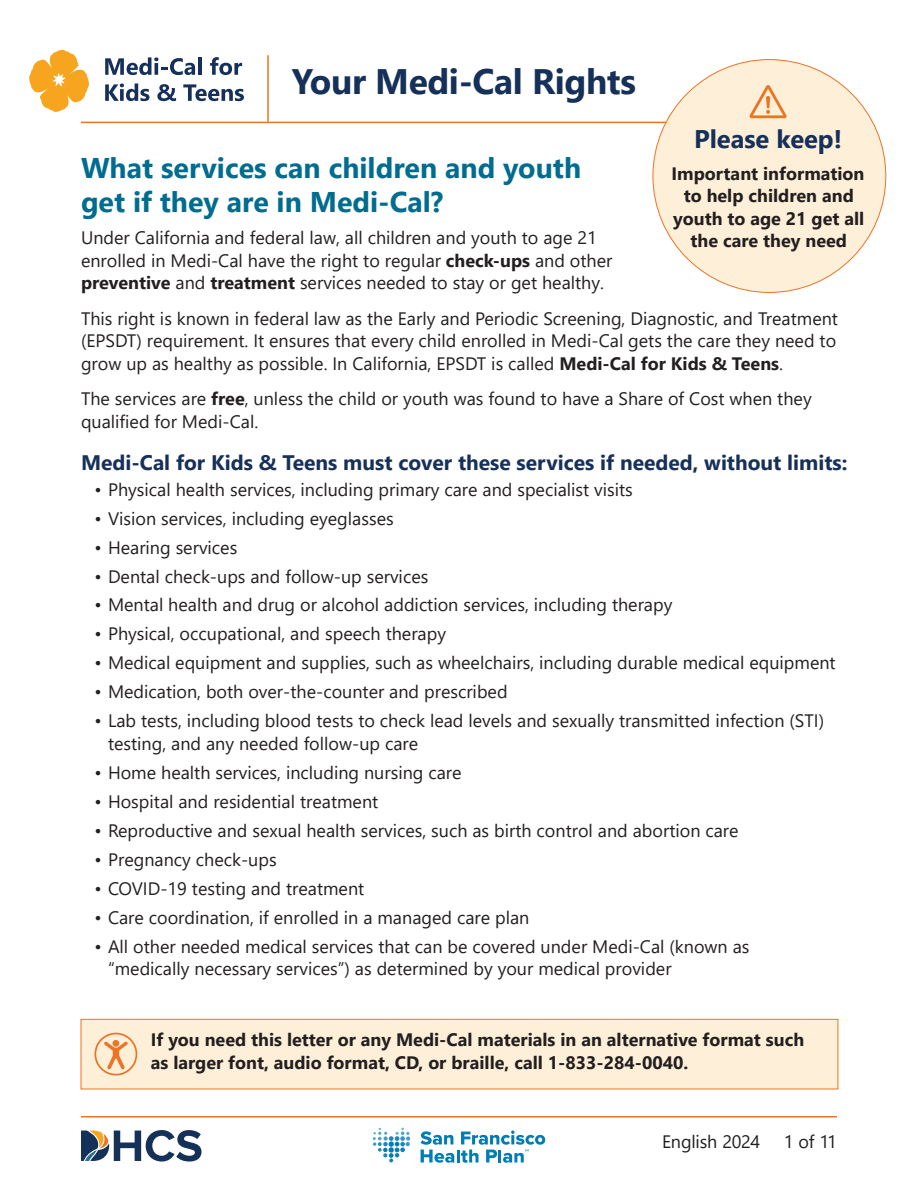
<style>
.page{position:relative;width:918px;height:1188px;background:#fff}
.page>*{position:absolute;margin:0;border:0;box-sizing:border-box;transform-origin:0 0}
.t1{font:700 35.4px "Segoe UI";letter-spacing:-.01em;color:#153059}
.t2{font:700 28.5px/34.5px "Segoe UI";color:#006c90}
.t3{font:700 25.5px "Segoe UI";color:#173059}
.t4{font:700 21px "Segoe UI";color:#173059}
.t5{font:18px/22.5px "Segoe UI";color:#231f20}
.t6{font:700 18px/22.5px "Segoe UI";color:#231f20;text-align:center}
.s1{font-weight:700}
</style>
<div class="page">
<hr style="left:81px;top:1116px;width:756px;height:2px;background:#ed7325">
<svg style="left:81px;top:1130px;width:121px;height:32px"></svg>
<svg style="left:373px;top:1128px;width:37px;height:34px"></svg>
<svg style="left:421px;top:1131px;width:124px;height:32px"></svg>
<hr style="left:81px;top:122px;width:756px;height:1px;background:#ed7325">
<div style="left:653px;top:60px;width:233px;height:232px;background:#feefd8;border-radius:50%"></div>
<svg style="left:750px;top:85px;width:37px;height:33px"></svg>
<div style="left:81px;top:1019px;width:757px;height:70px;background:#feefd8"></div>
<div style="left:81px;top:1019px;width:757px;height:70px;border:1px solid #ed7325"></div>
<svg style="left:94px;top:1033px;width:43px;height:43px"></svg>
<svg style="left:29px;top:49px;width:60px;height:63px"></svg>
<svg style="left:105px;top:57px;width:90px;height:18px"></svg>
<hr style="left:198px;top:57px;width:4px;height:18px;background:#153059">
<svg style="left:210px;top:57px;width:32px;height:18px"></svg>
<svg style="left:105px;top:83px;width:45px;height:18px"></svg>
<svg style="left:157px;top:84px;width:19px;height:17px"></svg>
<svg style="left:183px;top:84px;width:61px;height:17px"></svg>
<hr style="left:267px;top:55px;width:2px;height:67px;background:#ed7325">
<h1 class="t1" style="left:292px;top:48px;width:345px">Your Medi-Cal Rights</h1>
<h2 class="t3" style="left:694px;top:115px;width:150px">Please keep!</h2>
<p class="t6" style="left:672px;top:161px;width:194px">Important information to help children and youth to age 21 get all the care they need</p>
<h2 class="t2" style="left:81px;top:148px;width:502px">What services can children and youth get if they are in Medi-Cal?</h2>
<p class="t5" style="left:81px;top:225px;width:533px">Under California and federal law, all children and youth to age 21 enrolled in Medi-Cal have the right to regular <span class="s1">check-ups</span> and other <span class="s1">preventive</span> and <span class="s1">treatment</span> services needed to stay or get healthy.</p>
<p class="t5" style="left:81px;top:306px;width:759px;text-align:justify">This right is known in federal law as the Early and Periodic Screening, Diagnostic, and Treatment (EPSDT) requirement. It ensures that every child enrolled in Medi-Cal gets the care they need to grow up as healthy as possible. In California, EPSDT is called <span class="s1">Medi-Cal for Kids &amp; Teens</span>.</p>
<p class="t5" style="left:81px;top:386px;width:732px">The services are <span class="s1">free</span>, unless the child or youth was found to have a Share of Cost when they qualified for Medi-Cal.</p>
<h3 class="t4" style="left:81px;top:443px;width:768px">Medi-Cal for Kids &amp; Teens must cover these services if needed, without limits:</h3>
<p class="t5" style="left:94px;top:476px;width:540px">• Physical health services, including primary care and specialist visits</p>
<p class="t5" style="left:94px;top:505px;width:301px">• Vision services, including eyeglasses</p>
<p class="t5" style="left:94px;top:534px;width:144px">• Hearing services</p>
<p class="t5" style="left:94px;top:563px;width:335px">• Dental check-ups and follow-up services</p>
<p class="t5" style="left:94px;top:592px;width:579px">• Mental health and drug or alcohol addiction services, including therapy</p>
<p class="t5" style="left:94px;top:621px;width:353px">• Physical, occupational, and speech therapy</p>
<p class="t5" style="left:94px;top:650px;width:743px">• Medical equipment and supplies, such as wheelchairs, including durable medical equipment</p>
<p class="t5" style="left:94px;top:679px;width:415px">• Medication, both over-the-counter and prescribed</p>
<p class="t5" style="left:108px;top:708px;width:718px;text-indent:-14px">• Lab tests, including blood tests to check lead levels and sexually transmitted infection (STI) testing, and any needed follow-up care</p>
<p class="t5" style="left:94px;top:760px;width:369px">• Home health services, including nursing care</p>
<p class="t5" style="left:94px;top:789px;width:285px">• Hospital and residential treatment</p>
<p class="t5" style="left:94px;top:818px;width:646px">• Reproductive and sexual health services, such as birth control and abortion care</p>
<p class="t5" style="left:94px;top:847px;width:184px">• Pregnancy check-ups</p>
<p class="t5" style="left:94px;top:876px;width:271px">• COVID-19 testing and treatment</p>
<p class="t5" style="left:94px;top:905px;width:436px">• Care coordination, if enrolled in a managed care plan</p>
<p class="t5" style="left:108px;top:934px;width:643px;text-indent:-14px">• All other needed medical services that can be covered under Medi-Cal (known as “medically necessary services”) as determined by your medical provider</p>
<p class="t6" style="left:151px;top:1027px;width:655px;text-align:left">If you need this letter or any Medi-Cal materials in an alternative format such as larger font, audio format, CD, or braille, call 1-833-284-0040.</p>
<p class="t5" style="left:662px;top:1129px;width:100px">English 2024</p>
<p class="t5" style="left:784px;top:1129px;width:55px">1 of 11</p>
</div>
